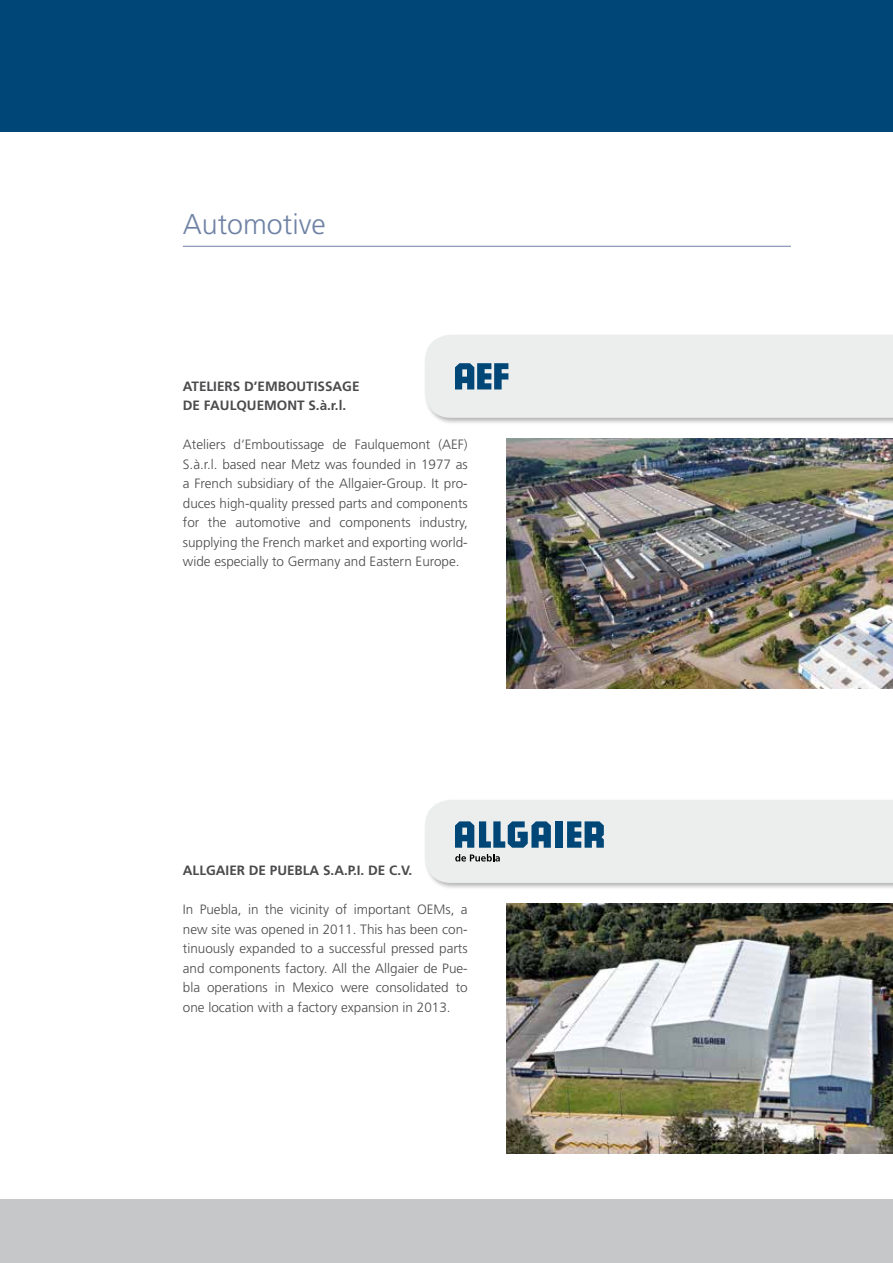
<style>
.page{position:relative;width:893px;height:1263px;background:#fff}
.page>*{position:absolute;margin:0;border:0;box-sizing:border-box;transform-origin:0 0}
.t1{font:300 28.5px "Frutiger";color:#6f82a5}
.t2{font:300 13.5px/19.5px "Frutiger";color:#4b4b4d;text-align:justify}
.t3{font:700 13.5px/19.5px "Frutiger";color:#4b4b4d}
</style>
<div class="page">
<div style="left:0;top:0;width:893px;height:132px;background:#004777"></div>
<div style="left:0;top:1199px;width:893px;height:64px;background:#c6c7c8"></div>
<div style="left:424px;top:333px;width:469px;height:92px;background:#000;opacity:.3"></div>
<hr style="left:183px;top:246px;width:608px;height:1px;background:#6f82a5">
<div style="left:424px;top:798px;width:469px;height:93px;background:#000;opacity:.3"></div>
<img style="left:506px;top:439px;width:387px;height:249px">
<img style="left:506px;top:904px;width:387px;height:249px">
<svg style="left:425px;top:800px;width:468px;height:83px;background:#dae0e3"></svg>
<div style="left:425px;top:335px;width:468px;height:83px;background:#eceded"></div>
<h1 class="t1" style="left:183px;top:208px;width:144px">Automotive</h1>
<p class="t3" style="left:183px;top:376px;width:178px">ATELIERS D’EMBOUTISSAGE<br>DE FAULQUEMONT S.à.r.l.</p>
<p class="t2" style="left:183px;top:435px;width:286px">Ateliers d‘Emboutissage de Faulquemont (AEF)<br>S.à.r.l. based near Metz was founded in 1977 as a French subsidiary of the Allgaier-Group. It pro&shy;duces high-quality pressed parts and components for the automotive and components industry, supplying the French market and exporting world&shy;wide especially to Germany and Eastern Europe.</p>
<p class="t3" style="left:183px;top:861px;width:231px">ALLGAIER DE PUEBLA S.A.P.I. DE C.V.</p>
<p class="t2" style="left:183px;top:900px;width:286px">In Puebla, in the vicinity of important OEMs, a new site was opened in 2011. This has been con&shy;tinuously expanded to a successful pressed parts and components factory. All the Allgaier de Pue&shy;bla operations in Mexico were consolidated to one location with a factory expansion in 2013.</p>
</div>
